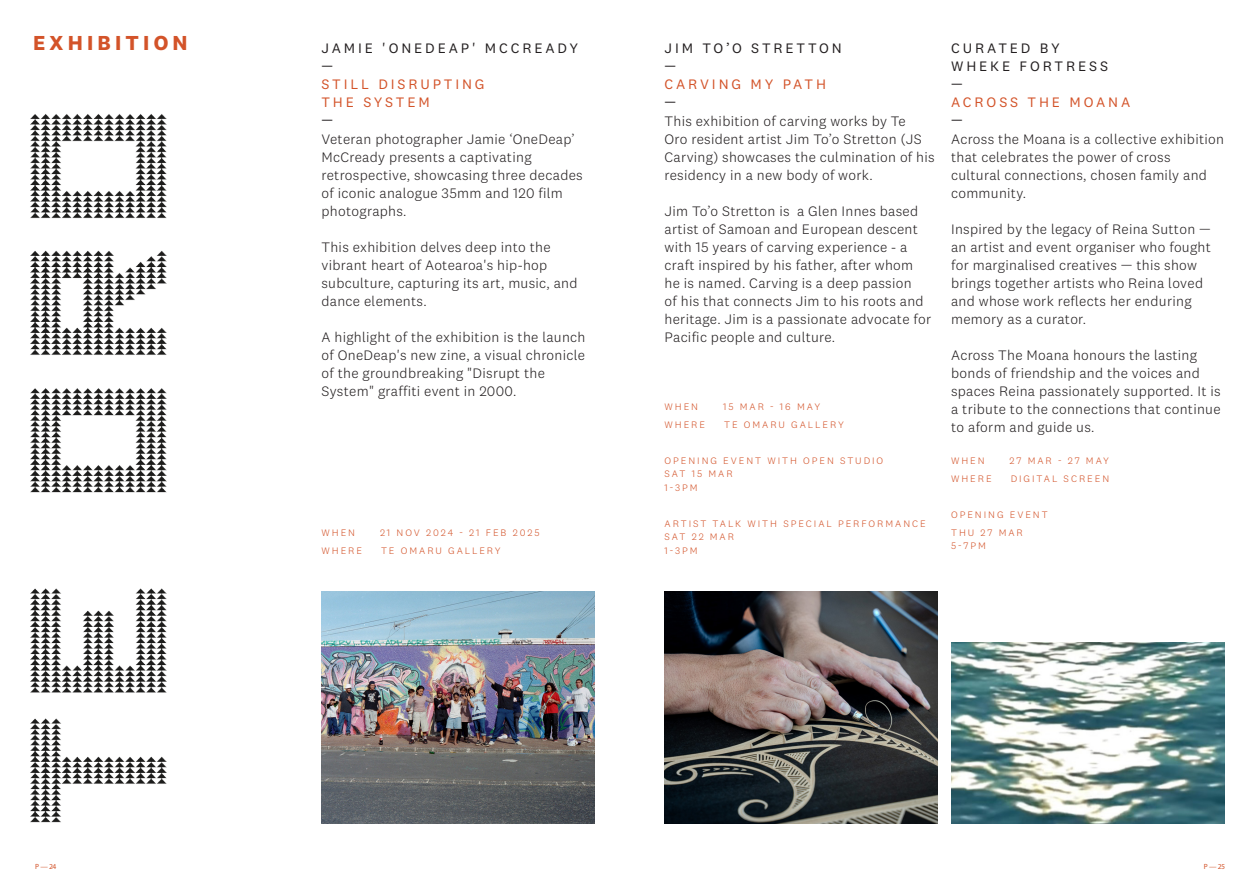
<style>
.page{position:relative;width:1259px;height:893px;background:#fff}
.page>*{position:absolute;margin:0;border:0;box-sizing:border-box;transform-origin:0 0}
.S1_DIN_Regular_14_18_CAPS{font:700 21px "National 2";letter-spacing:.2em;color:#d35329}
.S2__DIN_Regular_9_5_12_CAPS{font:300 14.25px/18px "National 2";letter-spacing:.02em;color:#231f20}
.S2__DIN_Regular_9_5_12_CAPS-2{font:14.25px "National 2";letter-spacing:.2em;color:#231f20}
.S2__DIN_Regular_9_5_12_CAPS-3{font:14.25px "National 2";letter-spacing:.2em;color:#d35329}
.C_DETAILS{font:300 9.75px/13.5px "National 2";letter-spacing:.2em;color:#d35329}
.t1{font:7.5px "Myriad Pro";color:#d35329}
</style>
<div class="page">
<img style="left:30px;top:114px;width:137px;height:709px">
<img style="left:321px;top:591px;width:273px;height:233px">
<img style="left:664px;top:591px;width:273px;height:233px">
<img style="left:951px;top:642px;width:273px;height:182px">
<p class="S1_DIN_Regular_14_18_CAPS" style="left:33px;top:30px;width:156px">EXHIBITION</p>
<p class="S2__DIN_Regular_9_5_12_CAPS-2" style="left:321px;top:39px;width:258px">JAMIE 'ONEDEAP' MCCREADY</p>
<p class="S2__DIN_Regular_9_5_12_CAPS-2" style="left:321px;top:57px;width:13px">—</p>
<p class="S2__DIN_Regular_9_5_12_CAPS-3" style="left:321px;top:75px;width:165px">STILL DISRUPTING</p>
<p class="S2__DIN_Regular_9_5_12_CAPS-3" style="left:321px;top:93px;width:110px">THE SYSTEM</p>
<p class="S2__DIN_Regular_9_5_12_CAPS-2" style="left:321px;top:111px;width:13px">—</p>
<p class="S2__DIN_Regular_9_5_12_CAPS" style="left:321px;top:130px;width:263px">Veteran photographer Jamie ‘OneDeap’<br>McCready presents a captivating retrospective, showcasing three decades of iconic analogue 35mm and 120 film photographs.</p>
<p class="S2__DIN_Regular_9_5_12_CAPS" style="left:321px;top:238px;width:258px">This exhibition delves deep into the vibrant heart of Aotearoa's hip-hop subculture, capturing its art, music, and dance elements.</p>
<p class="S2__DIN_Regular_9_5_12_CAPS" style="left:321px;top:328px;width:265px">A highlight of the exhibition is the launch of OneDeap's new zine, a visual chronicle of the groundbreaking "Disrupt the System" graffiti event in 2000.</p>
<p class="C_DETAILS" style="left:321px;top:525px;width:35px">WHEN</p>
<p class="C_DETAILS" style="left:380px;top:525px;width:161px">21 NOV 2024 - 21 FEB 2025</p>
<p class="C_DETAILS" style="left:321px;top:543px;width:42px">WHERE</p>
<p class="C_DETAILS" style="left:381px;top:543px;width:121px">TE OMARU GALLERY</p>
<p class="S2__DIN_Regular_9_5_12_CAPS-2" style="left:664px;top:39px;width:179px">JIM TO’O STRETTON</p>
<p class="S2__DIN_Regular_9_5_12_CAPS-2" style="left:664px;top:57px;width:13px">—</p>
<p class="S2__DIN_Regular_9_5_12_CAPS-3" style="left:664px;top:75px;width:163px">CARVING MY PATH</p>
<p class="S2__DIN_Regular_9_5_12_CAPS-2" style="left:664px;top:93px;width:13px">—</p>
<p class="S2__DIN_Regular_9_5_12_CAPS" style="left:664px;top:112px;width:272px">This exhibition of carving works by Te<br>Oro resident artist Jim To’o Stretton (JS Carving) showcases the culmination of his residency in a new body of work.</p>
<p class="S2__DIN_Regular_9_5_12_CAPS" style="left:664px;top:202px;width:268px">Jim To’o Stretton is a Glen Innes based artist of Samoan and European descent with 15 years of carving experience - a craft inspired by his father, after whom he is named. Carving is a deep passion<br>of his that connects Jim to his roots and heritage. Jim is a passionate advocate for Pacific people and culture.</p>
<p class="C_DETAILS" style="left:664px;top:399px;width:35px">WHEN</p>
<p class="C_DETAILS" style="left:723px;top:399px;width:99px">15 MAR - 16 MAY</p>
<p class="C_DETAILS" style="left:664px;top:417px;width:42px">WHERE</p>
<p class="C_DETAILS" style="left:724px;top:417px;width:121px">TE OMARU GALLERY</p>
<p class="C_DETAILS" style="left:664px;top:453px;width:220px">OPENING EVENT WITH OPEN STUDIO<br>SAT 15 MAR<br>1-3PM</p>
<p class="C_DETAILS" style="left:664px;top:516px;width:263px">ARTIST TALK WITH SPECIAL PERFORMANCE<br>SAT 22 MAR<br>1-3PM</p>
<p class="S2__DIN_Regular_9_5_12_CAPS-2" style="left:951px;top:39px;width:110px">CURATED BY</p>
<p class="S2__DIN_Regular_9_5_12_CAPS-2" style="left:951px;top:57px;width:159px">WHEKE FORTRESS</p>
<p class="S2__DIN_Regular_9_5_12_CAPS-2" style="left:951px;top:75px;width:13px">—</p>
<p class="S2__DIN_Regular_9_5_12_CAPS-3" style="left:951px;top:93px;width:181px">ACROSS THE MOANA</p>
<p class="S2__DIN_Regular_9_5_12_CAPS-2" style="left:951px;top:111px;width:13px">—</p>
<p class="S2__DIN_Regular_9_5_12_CAPS" style="left:951px;top:130px;width:274px">Across the Moana is a collective exhibition that celebrates the power of cross<br>cultural connections, chosen family and community.</p>
<p class="S2__DIN_Regular_9_5_12_CAPS" style="left:951px;top:220px;width:261px">Inspired by the legacy of Reina Sutton — an artist and event organiser who fought for marginalised creatives — this show brings together artists who Reina loved and whose work reflects her enduring memory as a curator.</p>
<p class="S2__DIN_Regular_9_5_12_CAPS" style="left:951px;top:346px;width:271px">Across The Moana honours the lasting bonds of friendship and the voices and spaces Reina passionately supported. It is a tribute to the connections that continue to aform and guide us.</p>
<p class="C_DETAILS" style="left:951px;top:453px;width:35px">WHEN</p>
<p class="C_DETAILS" style="left:1009px;top:453px;width:101px">27 MAR - 27 MAY</p>
<p class="C_DETAILS" style="left:951px;top:471px;width:42px">WHERE</p>
<p class="C_DETAILS" style="left:1010px;top:471px;width:100px">DIGITAL SCREEN</p>
<p class="C_DETAILS" style="left:951px;top:507px;width:98px">OPENING EVENT</p>
<p class="C_DETAILS" style="left:951px;top:525px;width:73px">THU 27 MAR<br>5-7PM</p>
<p class="t1" style="left:35px;top:861px;width:23px">P — 24</p>
<p class="t1" style="left:1203px;top:861px;width:23px">P — 25</p>
</div>
